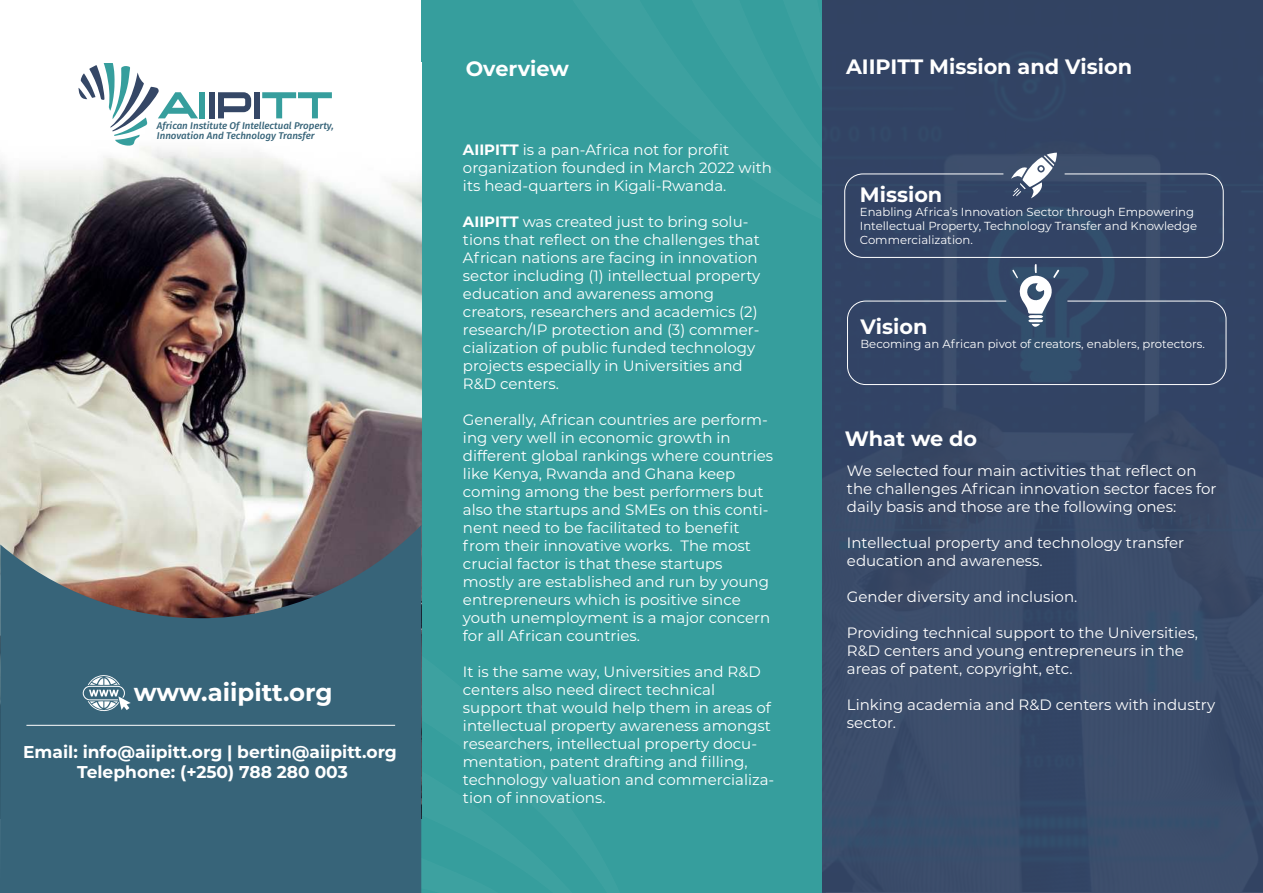
<style>
.page{position:relative;width:1263px;height:893px;background:#fff}
.page>*{position:absolute;margin:0;border:0;box-sizing:border-box;transform-origin:0 0}
.t1{font:700 24.45px "Montserrat";color:#fff}
.t2{font:700 20.85px "Montserrat";color:#fff}
.t3{font:700 17.1px/20.5px "Montserrat";color:#fff;text-align:center}
.t4{font:15px/18px "Montserrat";color:#fff}
.t5{font:11.7px/14px "Montserrat";color:#fff}
.t6{font:italic 500 9.75px/9.8px "Fira Sans";color:#376479}
.s1{font-weight:700}
</style>
<div class="page">
<div style="left:399px;top:0;width:427px;height:893px;background:#369e9d"></div>
<svg style="left:421px;top:637px;width:1px;height:255px"></svg>
<img style="left:0;top:62px;width:421px;height:463px">
<svg style="left:79px;top:62px;width:119px;height:84px"></svg>
<div style="left:199px;top:92px;width:6px;height:26px;background:#369e9d"></div>
<div style="left:209px;top:92px;width:5px;height:26px;background:#354766"></div>
<svg style="left:218px;top:92px;width:33px;height:26px"></svg>
<div style="left:254px;top:92px;width:6px;height:26px;background:#354766"></div>
<svg style="left:262px;top:92px;width:70px;height:26px"></svg>
<svg style="left:0;top:525px;width:421px;height:368px;background:#4c6d7d"></svg>
<hr style="left:26px;top:725px;width:369px;height:1px;background:#fff">
<svg style="left:82px;top:674px;width:49px;height:38px;background:#7493a2"></svg>
<div style="left:823px;top:0;width:440px;height:893px;background:#354766"></div>
<svg style="left:1011px;top:153px;width:46px;height:45px"></svg>
<svg style="left:1012px;top:264px;width:47px;height:63px"></svg>
<div style="left:844px;top:174px;width:379px;height:84px;border:1px solid #fff;border-radius:18px"></div>
<div style="left:847px;top:301px;width:379px;height:84px;border:1px solid #fff;border-radius:18px"></div>
<div style="left:0;top:0;width:421px;height:62px;background:#fff"></div>
<p class="t6" style="left:157px;top:120px;width:178px">African Institute Of Intellectual Property,<br>Innovation And Technology Transfer</p>
<h1 class="t1" style="left:134px;top:682px;width:200px">www.aiipitt.org</h1>
<p class="t3" style="left:23px;top:742px;width:375px">Email: info@aiipitt.org | bertin@aiipitt.org<br>Telephone: (+250) 788 280 003</p>
<h2 class="t2" style="left:466px;top:59px;width:105px">Overview</h2>
<p class="t4" style="left:463px;top:141px;width:310px"><span class="s1">AIIPITT</span> is a pan-Africa not for profit organization founded in March 2022 with its head-quarters in Kigali-Rwanda.</p>
<p class="t4" style="left:463px;top:213px;width:299px"><span class="s1">AIIPITT</span> was created just to bring solu&shy;tions that reflect on the challenges that African nations are facing in innovation sector including (1) intellectual property education and awareness among creators, researchers and academics (2) research/IP protection and (3) commer&shy;cialization of public funded technology projects especially in Universities and R&amp;D centers.</p>
<p class="t4" style="left:463px;top:411px;width:312px">Generally, African countries are perform&shy;ing very well in economic growth in different global rankings where countries like Kenya, Rwanda and Ghana keep coming among the best performers but also the startups and SMEs on this conti&shy;nent need to be facilitated to benefit from their innovative works. The most crucial factor is that these startups mostly are established and run by young entrepreneurs which is positive since youth unemployment is a major concern for all African countries.</p>
<p class="t4" style="left:463px;top:663px;width:313px">It is the same way, Universities and R&amp;D centers also need direct technical support that would help them in areas of intellectual property awareness amongst researchers, intellectual property docu&shy;mentation, patent drafting and filling, technology valuation and commercializa&shy;tion of innovations.</p>
<h2 class="t2" style="left:846px;top:57px;width:288px">AIIPITT Mission and Vision</h2>
<h2 class="t2" style="left:860px;top:186px;width:84px">Mission</h2>
<p class="t5" style="left:860px;top:205px;width:339px">Enabling Africa’s Innovation Sector through Empowering<br>Intellectual Property, Technology Transfer and Knowledge<br>Commercialization.</p>
<h2 class="t2" style="left:860px;top:318px;width:68px">Vision</h2>
<p class="t5" style="left:860px;top:337px;width:346px">Becoming an African pivot of creators, enablers, protectors.</p>
<h2 class="t2" style="left:845px;top:430px;width:134px">What we do</h2>
<p class="t4" style="left:847px;top:462px;width:371px">We selected four main activities that reflect on the challenges African innovation sector faces for daily basis and those are the following ones:</p>
<p class="t4" style="left:847px;top:534px;width:339px">Intellectual property and technology transfer education and awareness.</p>
<p class="t4" style="left:847px;top:588px;width:232px">Gender diversity and inclusion.</p>
<p class="t4" style="left:847px;top:624px;width:352px">Providing technical support to the Universities,<br>R&amp;D centers and young entrepreneurs in the areas of patent, copyright, etc.</p>
<p class="t4" style="left:847px;top:696px;width:370px">Linking academia and R&amp;D centers with industry sector.</p>
</div>
